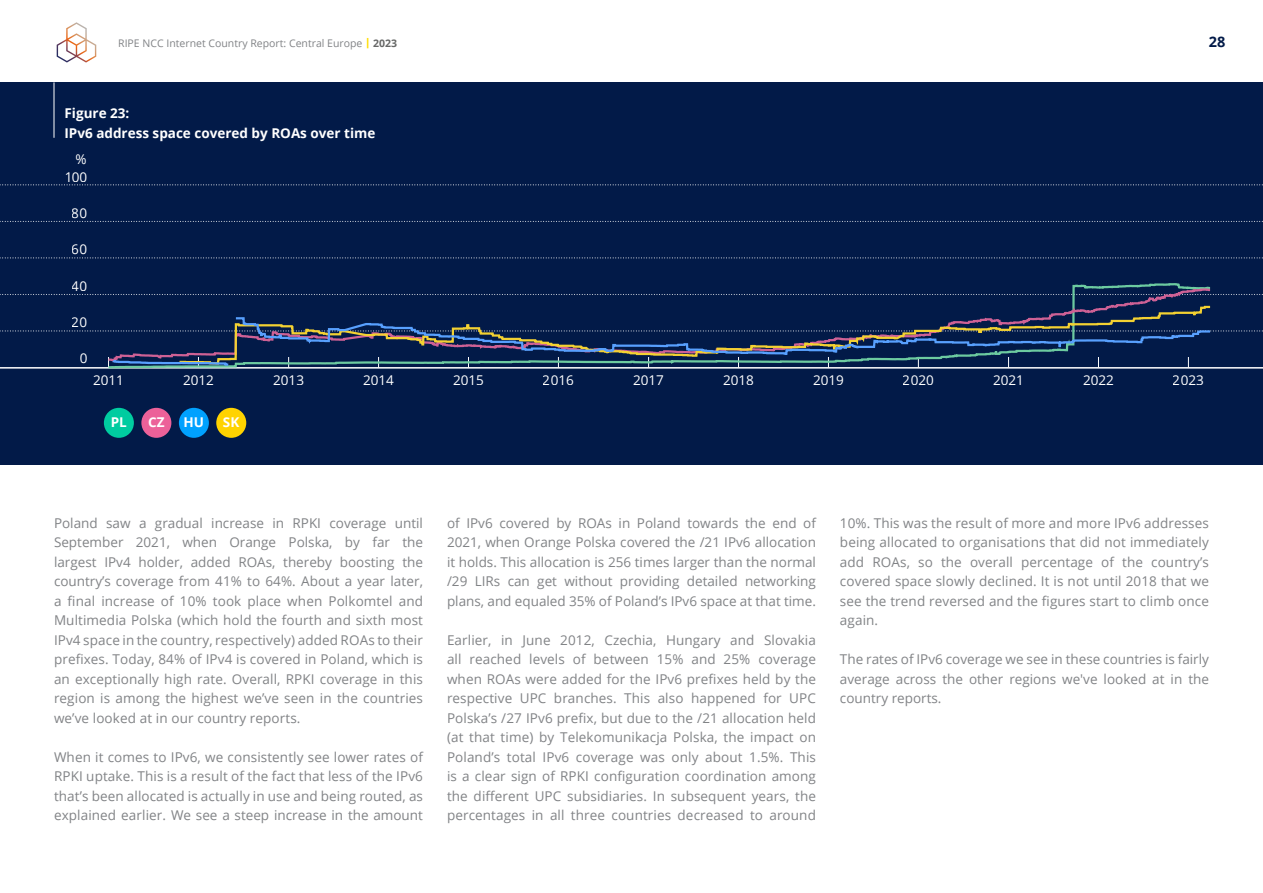
<style>
.page{position:relative;width:1263px;height:893px;background:#fff}
.page>*{position:absolute;margin:0;border:0;box-sizing:border-box;transform-origin:0 0}
.t1{font:700 14.55px "Open Sans";color:#021a48}
.t2{font:13.5px/19.5px "Open Sans";letter-spacing:.01em;color:#818386;text-align:justify}
.t3{font:13.5px "Open Sans";color:#fff}
.t4{font:700 13.5px/19.5px "Open Sans";color:#fff}
.t5{font:10.5px "Open Sans";color:#818386}
.s1{font-weight:800;color:#fd0}
.s2{font-weight:700;color:#676867}
</style>
<div class="page">
<svg style="left:57px;top:22px;width:39px;height:41px"></svg>
<div style="left:0;top:82px;width:1263px;height:383px;background:#021a48"></div>
<hr style="left:54px;top:82px;width:1px;height:56px;background:#fff">
<div style="left:104px;top:408px;width:30px;height:30px;background:#00cca0;border-radius:50%"></div>
<div style="left:141px;top:408px;width:30px;height:30px;background:#ec6199;border-radius:50%"></div>
<div style="left:179px;top:408px;width:30px;height:30px;background:#00a1ff;border-radius:50%"></div>
<div style="left:216px;top:408px;width:30px;height:30px;background:#ffd300;border-radius:50%"></div>
<hr style="left:0;top:367px;width:1263px;height:2px;background:#fff">
<svg style="left:106px;top:287px;width:1105px;height:76px"></svg>
<svg style="left:177px;top:305px;width:1034px;height:11px"></svg>
<svg style="left:110px;top:316px;width:1102px;height:53px"></svg>
<hr style="left:91px;top:186px;width:1px;height:182px;background:#fff">
<svg style="left:0;top:331px;width:1263px;height:1px"></svg>
<svg style="left:0;top:294px;width:1263px;height:1px"></svg>
<svg style="left:0;top:258px;width:1263px;height:1px"></svg>
<svg style="left:0;top:221px;width:1263px;height:2px"></svg>
<svg style="left:0;top:184px;width:1263px;height:2px"></svg>
<p class="t5" style="left:118px;top:36px;width:280px">RIPE NCC Internet Country Report: Central Europe <span class="s1">|</span> <span class="s2">2023</span></p>
<p class="t1" style="left:1209px;top:32px;width:18px">28</p>
<p class="t4" style="left:64px;top:103px;width:312px">Figure 23:<br>IPv6 address space covered by ROAs over time</p>
<p class="t3" style="left:76px;top:150px;width:13px">%</p>
<p class="t3" style="left:64px;top:167px;width:25px">100</p>
<p class="t3" style="left:72px;top:204px;width:17px">80</p>
<p class="t3" style="left:72px;top:240px;width:17px">60</p>
<p class="t3" style="left:72px;top:277px;width:17px">40</p>
<p class="t3" style="left:72px;top:313px;width:17px">20</p>
<p class="t3" style="left:80px;top:349px;width:9px">0</p>
<p class="t3" style="left:93px;top:370px;width:32px">2011</p>
<p class="t3" style="left:183px;top:370px;width:32px">2012</p>
<p class="t3" style="left:273px;top:370px;width:32px">2013</p>
<p class="t3" style="left:363px;top:370px;width:32px">2014</p>
<p class="t3" style="left:453px;top:370px;width:32px">2015</p>
<p class="t3" style="left:543px;top:370px;width:32px">2016</p>
<p class="t3" style="left:633px;top:370px;width:32px">2017</p>
<p class="t3" style="left:723px;top:370px;width:32px">2018</p>
<p class="t3" style="left:813px;top:370px;width:32px">2019</p>
<p class="t3" style="left:903px;top:370px;width:32px">2020</p>
<p class="t3" style="left:993px;top:370px;width:32px">2021</p>
<p class="t3" style="left:1083px;top:370px;width:32px">2022</p>
<p class="t3" style="left:1173px;top:370px;width:32px">2023</p>
<p class="t4" style="left:111px;top:412px;width:18px">PL</p>
<p class="t4" style="left:148px;top:412px;width:18px">CZ</p>
<p class="t4" style="left:183px;top:412px;width:22px">HU</p>
<p class="t4" style="left:223px;top:412px;width:18px">SK</p>
<p class="t2" style="left:54px;top:513px;width:370px">Poland saw a gradual increase in RPKI coverage until September 2021, when Orange Polska, by far the largest IPv4 holder, added ROAs, thereby boosting the country’s coverage from 41% to 64%. About a year later, a final increase of 10% took place when Polkomtel and Multimedia Polska (which hold the fourth and sixth most IPv4 space in the country, respectively) added ROAs to their prefixes. Today, 84% of IPv4 is covered in Poland, which is an exceptionally high rate. Overall, RPKI coverage in this region is among the highest we’ve seen in the countries we’ve looked at in our country reports.</p>
<p class="t2" style="left:54px;top:747px;width:371px">When it comes to IPv6, we consistently see lower rates of RPKI uptake. This is a result of the fact that less of the IPv6 that’s been allocated is actually in use and being routed, as explained earlier. We see a steep increase in the amount</p>
<p class="t2" style="left:447px;top:513px;width:370px">of IPv6 covered by ROAs in Poland towards the end of 2021, when Orange Polska covered the /21 IPv6 allocation it holds. This allocation is 256 times larger than the normal /29 LIRs can get without providing detailed networking plans, and equaled 35% of Poland’s IPv6 space at that time.</p>
<p class="t2" style="left:447px;top:630px;width:370px">Earlier, in June 2012, Czechia, Hungary and Slovakia all reached levels of between 15% and 25% coverage when ROAs were added for the IPv6 prefixes held by the respective UPC branches. This also happened for UPC Polska’s /27 IPv6 prefix, but due to the /21 allocation held (at that time) by Telekomunikacja Polska, the impact on Poland’s total IPv6 coverage was only about 1.5%. This is a clear sign of RPKI configuration coordination among the different UPC subsidiaries. In subsequent years, the percentages in all three countries decreased to around</p>
<p class="t2" style="left:840px;top:513px;width:370px">10%. This was the result of more and more IPv6 addresses being allocated to organisations that did not immediately add ROAs, so the overall percentage of the country’s covered space slowly declined. It is not until 2018 that we see the trend reversed and the figures start to climb once again.</p>
<p class="t2" style="left:840px;top:649px;width:370px">The rates of IPv6 coverage we see in these countries is fairly average across the other regions we've looked at in the country reports.</p>
</div>
